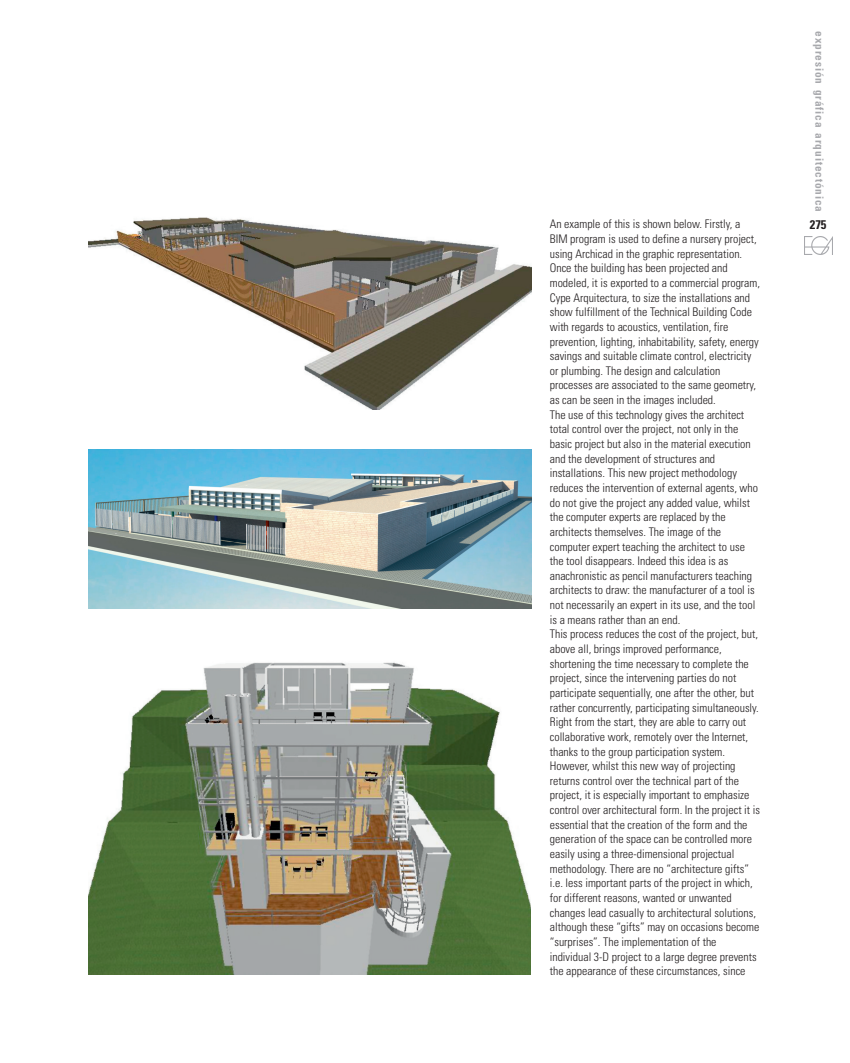
<style>
.page{position:relative;width:850px;height:1063px;background:#fff}
.page>*{position:absolute;margin:0;border:0;box-sizing:border-box;transform-origin:0 0}
.t1{font:700 condensed 12.5px "Univers";color:#231f20}
.t2{font:300 condensed 11.88px/14.6px "Univers";color:#231f20}
.t3{font:700 condensed 11.25px "Univers";letter-spacing:.08em;color:#a8a9ad}
</style>
<div class="page">
<img style="left:805px;top:237px;width:27px;height:17px">
<img style="left:88px;top:217px;width:444px;height:192px">
<img style="left:88px;top:449px;width:444px;height:160px">
<img style="left:88px;top:662px;width:443px;height:312px">
<p class="t3" style="left:824px;top:31px;width:182px;rotate:90deg">expresión gráfica arquitectónica</p>
<p class="t2" style="left:550px;top:218px;width:192px">An example of this is shown below. Firstly, a</p>
<p class="t1" style="left:810px;top:220px;width:18px">275</p>
<p class="t2" style="left:550px;top:233px;width:212px">BIM program is used to define a nursery project, using Archicad in the graphic representation.<br>Once the building has been projected and modeled, it is exported to a commercial program, Cype Arquitectura, to size the installations and show fulfillment of the Technical Building Code with regards to acoustics, ventilation, fire prevention, lighting, inhabitability, safety, energy savings and suitable climate control, electricity or plumbing. The design and calculation processes are associated to the same geometry, as can be seen in the images included.<br>The use of this technology gives the architect total control over the project, not only in the basic project but also in the material execution and the development of structures and installations. This new project methodology reduces the intervention of external agents, who do not give the project any added value, whilst the computer experts are replaced by the architects themselves. The image of the computer expert teaching the architect to use the tool disappears. Indeed this idea is as anachronistic as pencil manufacturers teaching architects to draw: the manufacturer of a tool is not necessarily an expert in its use, and the tool is a means rather than an end.<br>This process reduces the cost of the project, but, above all, brings improved performance, shortening the time necessary to complete the project, since the intervening parties do not participate sequentially, one after the other, but rather concurrently, participating simultaneously.<br>Right from the start, they are able to carry out collaborative work, remotely over the Internet, thanks to the group participation system.<br>However, whilst this new way of projecting returns control over the technical part of the project, it is especially important to emphasize control over architectural form. In the project it is essential that the creation of the form and the generation of the space can be controlled more easily using a three-dimensional projectual methodology. There are no “architecture gifts” i.e. less important parts of the project in which, for different reasons, wanted or unwanted changes lead casually to architectural solutions, although these “gifts” may on occasions become “surprises”. The implementation of the individual 3-D project to a large degree prevents the appearance of these circumstances, since</p>
</div>
